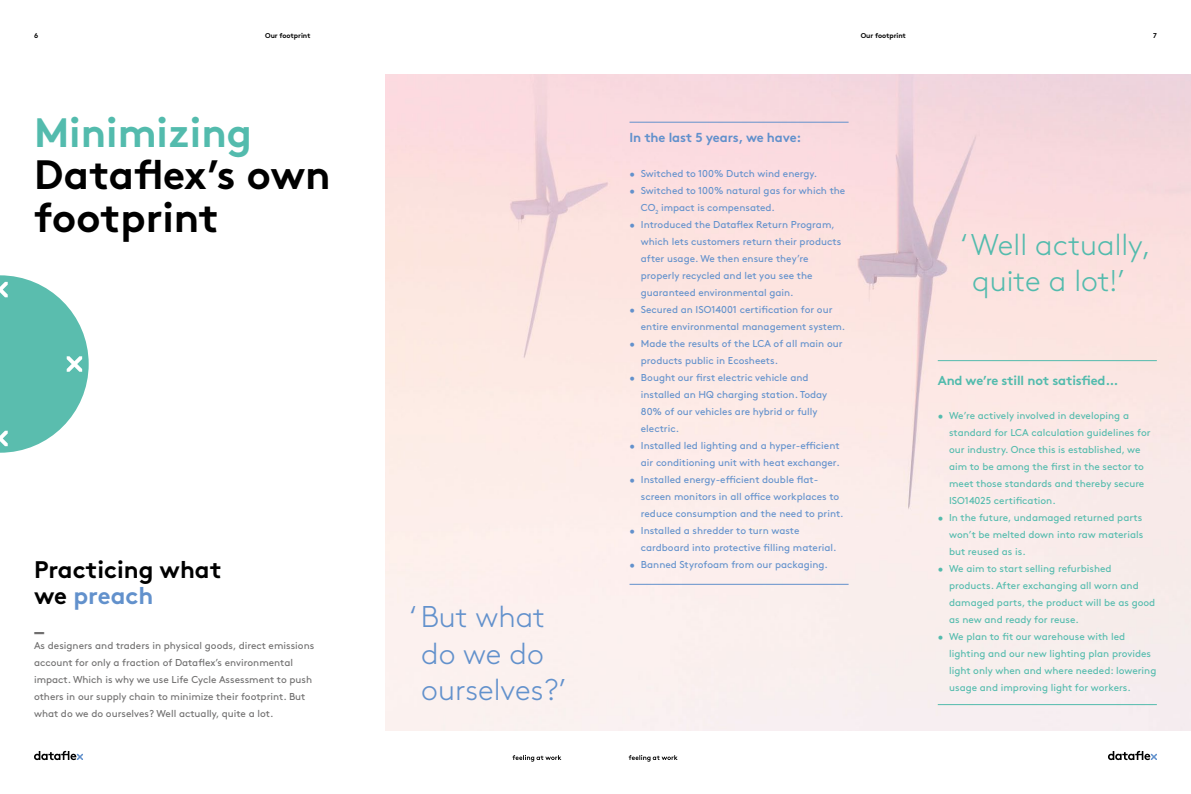
<style>
.page{position:relative;width:1191px;height:794px;background:#fff}
.page>*{position:absolute;margin:0;border:0;box-sizing:border-box;transform-origin:0 0}
.t1{font:700 41px/42.5px "Brown";color:#000}
.t2{font:700 41px "Brown";color:#53bbad}
.t3{font:300 30px/36.1px "Brown";color:#53bbad;text-align:center}
.t4{font:300 30px/36.1px "Brown";color:#6291cc}
.t5{font:700 24px/25.5px "Brown";color:#000}
.t6{font:700 20px "Brown";color:#706f6f}
.t7{font:700 13px "Brown";letter-spacing:-.01em;color:#53bbad}
.t8{font:700 13px "Brown";letter-spacing:-.01em;color:#6291cc}
.t9{font:10px/17px "Brown";color:#6291cc}
.t10{font:10px/17px "Brown";color:#53bbad}
.t11{font:10px/17px "Brown";color:#706f6f}
.t12{font:700 7px "Brown";letter-spacing:-.01em;color:#000}
.s1{color:#6291cc}
</style>
<div class="page">
<svg style="left:34px;top:751px;width:49px;height:9px"></svg>
<svg style="left:1108px;top:751px;width:49px;height:9px"></svg>
<svg style="left:512px;top:755px;width:49px;height:6px"></svg>
<svg style="left:628px;top:755px;width:49px;height:6px"></svg>
<svg style="left:0;top:275px;width:89px;height:178px"></svg>
<hr style="left:629px;top:584px;width:219px;height:1px;background:#6291cc">
<hr style="left:629px;top:122px;width:219px;height:1px;background:#6291cc">
<hr style="left:937px;top:360px;width:219px;height:1px;background:#53bbad">
<hr style="left:937px;top:704px;width:219px;height:1px;background:#53bbad">
<p class="t12" style="left:34px;top:30px;width:6px">6</p>
<p class="t12" style="left:265px;top:30px;width:47px">Our footprint</p>
<p class="t12" style="left:860px;top:30px;width:47px">Our footprint</p>
<p class="t12" style="left:1153px;top:30px;width:5px">7</p>
<h1 class="t2" style="left:34px;top:99px;width:219px">Minimizing</h1>
<h1 class="t1" style="left:34px;top:149px;width:298px">Dataflex’s own footprint</h1>
<h3 class="t5" style="left:34px;top:555px;width:189px">Practicing what we <span class="s1">preach</span></h3>
<h3 class="t6" style="left:34px;top:608px;width:12px">_</h3>
<p class="t11" style="left:34px;top:636px;width:282px">As designers and traders in physical goods, direct emissions account for only a fraction of Dataflex’s environmental impact. Which is why we use Life Cycle Assessment to push others in our supply chain to minimize their footprint. But what do we do ourselves? Well actually, quite a lot.</p>
<h2 class="t4" style="left:421px;top:597px;width:147px;text-indent:-12px">‘But what do we do ourselves?’</h2>
<h3 class="t8" style="left:629px;top:127px;width:173px">In the last 5 years, we have:</h3>
<p class="t9" style="left:629px;top:164px;width:189px">• Switched to 100% Dutch wind energy.</p>
<p class="t9" style="left:641px;top:181px;width:206px;text-indent:-11px">• Switched to 100% natural gas for which the<br>CO<sub>2</sub> impact is compensated.</p>
<p class="t9" style="left:641px;top:215px;width:202px;text-indent:-11px">• Introduced the Dataflex Return Program, which lets customers return their products after usage. We then ensure they’re properly recycled and let you see the guaranteed environmental gain.</p>
<p class="t9" style="left:641px;top:300px;width:206px;text-indent:-11px">• Secured an ISO14001 certification for our entire environmental management system.</p>
<p class="t9" style="left:641px;top:334px;width:203px;text-indent:-11px">• Made the results of the LCA of all main our products public in Ecosheets.</p>
<p class="t9" style="left:641px;top:368px;width:188px;text-indent:-11px">• Bought our first electric vehicle and installed an HQ charging station. Today<br>80% of our vehicles are hybrid or fully electric.</p>
<p class="t9" style="left:629px;top:436px;width:212px;text-align:right">• Installed led lighting and a hyper-efficient air conditioning unit with heat exchanger.</p>
<p class="t9" style="left:641px;top:470px;width:204px;text-indent:-11px">• Installed energy-efficient double flat&shy;screen monitors in all office workplaces to reduce consumption and the need to print.</p>
<p class="t9" style="left:641px;top:521px;width:197px;text-indent:-11px">• Installed a shredder to turn waste cardboard into protective filling material.</p>
<p class="t9" style="left:629px;top:555px;width:200px">• Banned Styrofoam from our packaging.</p>
<h2 class="t3" style="left:960px;top:225px;width:192px">‘Well actually, quite a lot!’</h2>
<h3 class="t7" style="left:937px;top:370px;width:182px">And we’re still not satisfied…</h3>
<p class="t10" style="left:949px;top:406px;width:203px;text-indent:-11px">• We’re actively involved in developing a standard for LCA calculation guidelines for our industry. Once this is established, we aim to be among the first in the sector to meet those standards and thereby secure ISO14025 certification.</p>
<p class="t10" style="left:949px;top:508px;width:196px;text-align:justify;text-indent:-11px">• In the future, undamaged returned parts won’t be melted down into raw materials but reused as is.</p>
<p class="t10" style="left:949px;top:559px;width:208px;text-indent:-11px">• We aim to start selling refurbished products. After exchanging all worn and damaged parts, the product will be as good as new and ready for reuse.</p>
<p class="t10" style="left:949px;top:627px;width:209px;text-indent:-11px">• We plan to fit our warehouse with led lighting and our new lighting plan provides light only when and where needed: lowering usage and improving light for workers.</p>
</div>
